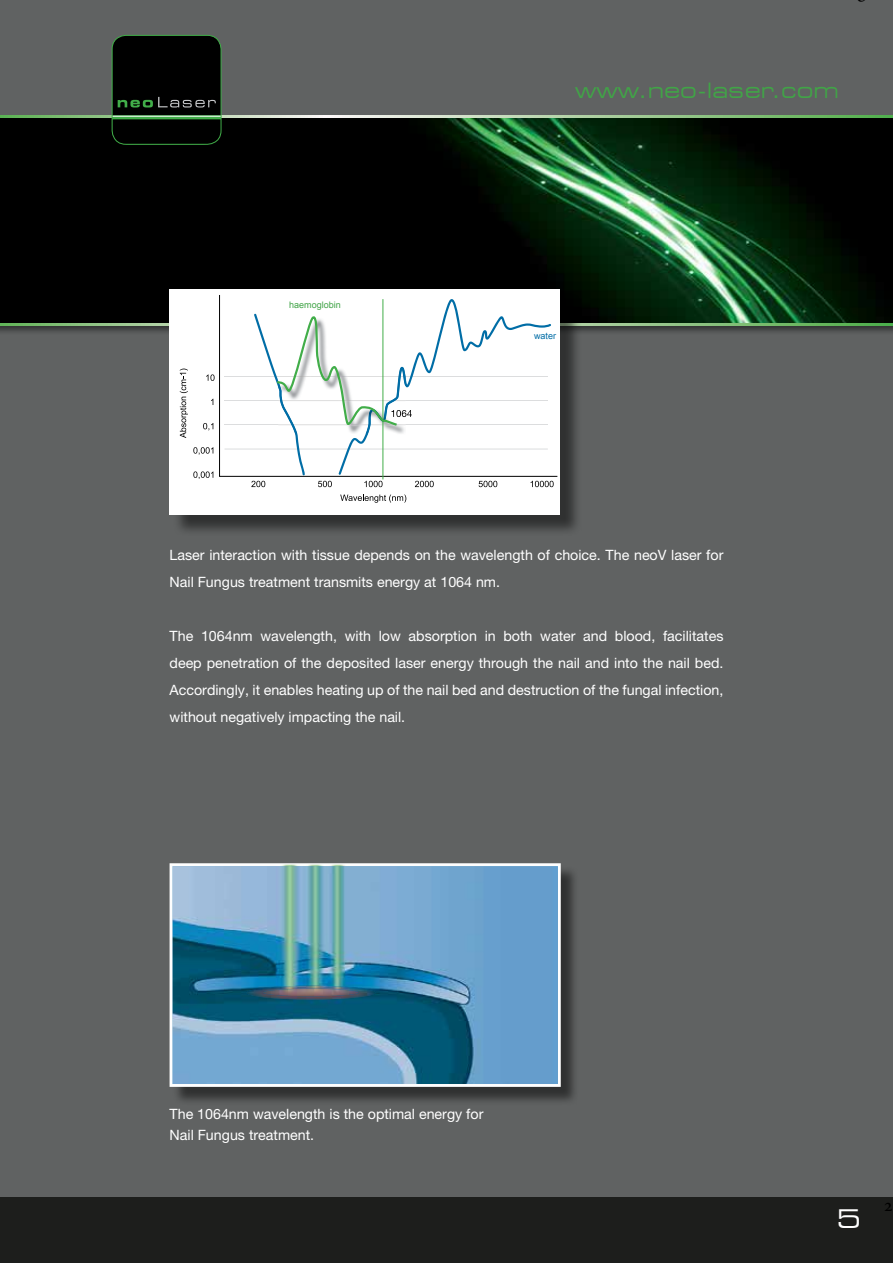
<style>
.page{position:relative;width:893px;height:1263px;background:#606262}
.page>*{position:absolute;margin:0;border:0;box-sizing:border-box;transform-origin:0 0}
.t1{font:expanded 25.5px "Square 721 BT";color:#fff}
.t2{font:expanded 21px "Square 721 BT";color:#41a447}
.t3{font:18px "Adobe Hebrew";color:#000}
.t4{font:14.25px/27px "Helvetica Neue LT Pro";color:#fff}
.t5{font:9px "Arial";color:#41a447}
.t6{font:9px "Arial";color:#006da6}
</style>
<div class="page">
<div style="left:0;top:1197px;width:893px;height:66px;background:#1d1e1c"></div>
<div style="left:172px;top:865px;width:407px;height:241px;background:#000;opacity:.5"></div>
<svg style="left:170px;top:863px;width:391px;height:224px;background:#eee"></svg>
<img style="left:171px;top:865px;width:388px;height:220px">
<img style="left:246px;top:986px;width:130px;height:14px">
<img style="left:263px;top:989px;width:96px;height:7px">
<div style="left:0;top:118px;width:893px;height:217px;background:#000;opacity:.5"></div>
<div style="left:0;top:118px;width:893px;height:205px;background:#000"></div>
<img style="left:121px;top:118px;width:754px;height:205px">
<svg style="left:0;top:116px;width:893px;height:1px"></svg>
<svg style="left:112px;top:35px;width:109px;height:109px"></svg>
<svg style="left:0;top:324px;width:893px;height:1px"></svg>
<div style="left:173px;top:293px;width:409px;height:244px;background:#000;opacity:.5"></div>
<div style="left:170px;top:290px;width:390px;height:225px;background:#fff"></div>
<svg style="left:180px;top:369px;width:8px;height:69px"></svg>
<svg style="left:340px;top:494px;width:66px;height:9px"></svg>
<svg style="left:206px;top:374px;width:9px;height:7px"></svg>
<svg style="left:203px;top:423px;width:10px;height:7px"></svg>
<svg style="left:193px;top:447px;width:20px;height:8px"></svg>
<svg style="left:193px;top:471px;width:20px;height:8px"></svg>
<svg style="left:251px;top:481px;width:14px;height:6px"></svg>
<svg style="left:318px;top:481px;width:14px;height:6px"></svg>
<svg style="left:364px;top:481px;width:19px;height:6px"></svg>
<svg style="left:415px;top:481px;width:19px;height:6px"></svg>
<svg style="left:479px;top:481px;width:18px;height:6px"></svg>
<svg style="left:531px;top:481px;width:23px;height:6px"></svg>
<svg style="left:219px;top:295px;width:339px;height:182px"></svg>
<hr style="left:383px;top:299px;width:1px;height:180px;background:#41ad49">
<svg style="left:254px;top:299px;width:297px;height:176px"></svg>
<p class="t5" style="left:289px;top:299px;width:53px">haemoglobin</p>
<h2 class="t2" style="left:575px;top:78px;width:265px">www.neo-laser.com</h2>
<p class="t6" style="left:534px;top:330px;width:24px">water</p>
<p class="t4" style="left:170px;top:541px;width:555px">Laser interaction with tissue depends on the wavelength of choice. The neoV laser for<br>Nail Fungus treatment transmits energy at 1064 nm.</p>
<p class="t4" style="left:663px;top:622px;width:62px">facilitates</p>
<p class="t4" style="left:170px;top:622px;width:555px">The<br>deep penetration of the deposited laser energy through the nail and into the nail bed.<br>Accordingly it, enables heating up of the nail bed and destruction of the fungal infection, without negatively impacting the nail.</p>
<p class="t4" style="left:260px;top:622px;width:78px">wavelength,</p>
<p class="t4" style="left:345px;top:622px;width:28px">with</p>
<p class="t4" style="left:379px;top:622px;width:24px">low</p>
<p class="t4" style="left:409px;top:622px;width:70px">absorption</p>
<p class="t4" style="left:485px;top:622px;width:13px">in</p>
<p class="t4" style="left:503px;top:622px;width:31px">both</p>
<p class="t4" style="left:583px;top:622px;width:26px">and</p>
<p class="t4" style="left:615px;top:622px;width:42px">blood,</p>
<p class="t4" style="left:201px;top:622px;width:53px">1064nm</p>
<p class="t4" style="left:540px;top:622px;width:37px">water</p>
<p class="t4" style="left:170px;top:1103px;width:315px;line-height:21px">The 1064nm wavelength is the optimal energy for<br>Nail Fungus treatment.</p>
<h1 class="t1" style="left:837px;top:1203px;width:26px">5</h1>
<p class="t3" style="left:884px;top:1194px;width:11px">2</p>
</div>
